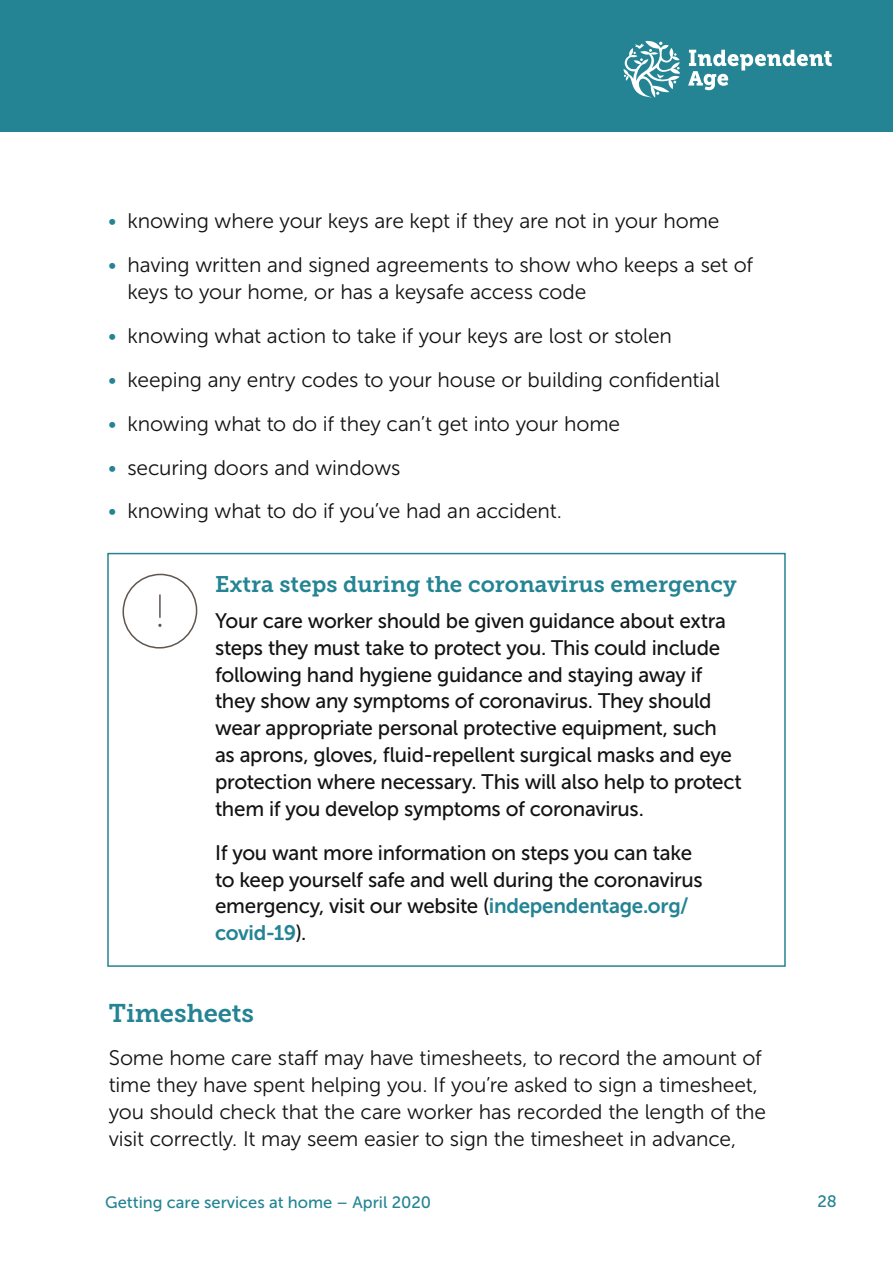
<style>
.page{position:relative;width:893px;height:1263px;background:#fff}
.page>*{position:absolute;margin:0;border:0;box-sizing:border-box;transform-origin:0 0}
.Heading_3{font:25.5px "Museo Slab 700";color:#248493}
.Pull_out_heading{font:22.5px "Museo Slab 700";color:#248493}
.Body_14pt{font:21px/26.8px "Museo Sans 300";letter-spacing:-.005em;color:#131313}
.Pull_out_box_text{font:21px/26.8px "Museo Sans 500";letter-spacing:-.015em;color:#131313}
.t1{font:16.5px "Museo Sans 500";color:#248493}
.s1{color:#248493}
.s2{font-family:"Museo Sans 700";color:#248493}
</style>
<div class="page">
<div style="left:0;top:0;width:893px;height:132px;background:#248493"></div>
<svg style="left:623px;top:41px;width:57px;height:57px"></svg>
<svg style="left:688px;top:50px;width:144px;height:40px"></svg>
<div style="left:107px;top:553px;width:679px;height:414px;border:2px solid #248493"></div>
<svg style="left:122px;top:573px;width:76px;height:76px"></svg>
<p class="Body_14pt" style="left:108px;top:208px;width:613px"><span class="s1">•</span> knowing where your keys are kept if they are not in your home</p>
<p class="Body_14pt" style="left:128px;top:252px;width:627px;text-indent:-20px"><span class="s1">•</span> having written and signed agreements to show who keeps a set of keys to your home, or has a keysafe access code</p>
<p class="Body_14pt" style="left:108px;top:322px;width:566px"><span class="s1">•</span> knowing what action to take if your keys are lost or stolen</p>
<p class="Body_14pt" style="left:108px;top:366px;width:613px"><span class="s1">•</span> keeping any entry codes to your house or building confidential</p>
<p class="Body_14pt" style="left:108px;top:410px;width:514px"><span class="s1">•</span> knowing what to do if they can’t get into your home</p>
<p class="Body_14pt" style="left:108px;top:454px;width:294px"><span class="s1">•</span> securing doors and windows</p>
<p class="Body_14pt" style="left:108px;top:498px;width:455px"><span class="s1">•</span> knowing what to do if you’ve had an accident.</p>
<h3 class="Pull_out_heading" style="left:215px;top:572px;width:523px">Extra steps during the coronavirus emergency</h3>
<p class="Pull_out_box_text" style="left:215px;top:607px;width:528px">Your care worker should be given guidance about extra steps they must take to protect you. This could include following hand hygiene guidance and staying away if they show any symptoms of coronavirus. They should wear appropriate personal protective equipment, such as aprons, gloves, fluid-repellent surgical masks and eye protection where necessary. This will also help to protect them if you develop symptoms of coronavirus.</p>
<p class="Pull_out_box_text" style="left:215px;top:839px;width:489px">If you want more information on steps you can take to keep yourself safe and well during the coronavirus emergency, visit our website (<span class="s2">independentage.org/ covid-19</span>).</p>
<h3 class="Heading_3" style="left:109px;top:998px;width:147px">Timesheets</h3>
<p class="Body_14pt" style="left:109px;top:1045px;width:659px">Some home care staff may have timesheets, to record the amount of time they have spent helping you. If you’re asked to sign a timesheet, you should check that the care worker has recorded the length of the visit correctly. It may seem easier to sign the timesheet in advance,</p>
<p class="t1" style="left:105px;top:1194px;width:327px">Getting care services at home – April 2020</p>
<p class="t1" style="left:817px;top:1192px;width:21px">28</p>
</div>
